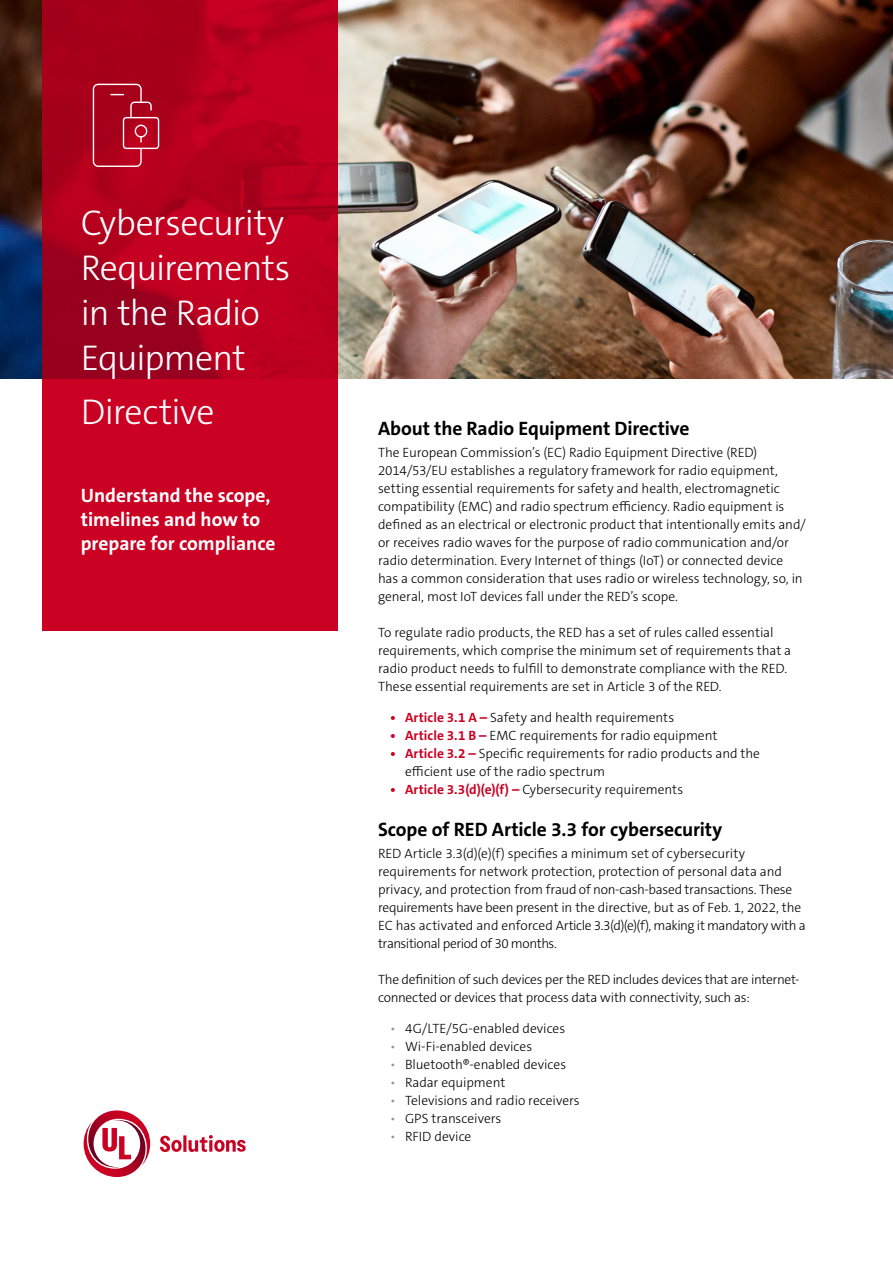
<style>
.page{position:relative;width:893px;height:1263px;background:#fff}
.page>*{position:absolute;margin:0;border:0;box-sizing:border-box;transform-origin:0 0}
.t1{font:300 36px/45px "The Sans C5";letter-spacing:-.02em;color:#fff}
.t2{font:700 19.5px "The Sans C5";letter-spacing:-.005em;color:#000}
.t3{font:700 19.5px/24px "The Sans C5";color:#fff}
.t4{font:300 13.5px/18px "The Sans C5";letter-spacing:-.005em;color:#000}
.s1{font-weight:700;color:#ca0123}
.s2{color:#939598}
</style>
<div class="page">
<svg style="left:84px;top:1110px;width:162px;height:67px"></svg>
<img style="left:0;top:0;width:893px;height:379px">
<svg style="left:42px;top:0;width:296px;height:630px;background:#bc0020"></svg>
<svg style="left:93px;top:84px;width:66px;height:83px;background:#b51a32"></svg>
<h1 class="t1" style="left:81px;top:200px;width:211px">Cybersecurity<br>Requirements in the Radio<br>Equipment</h1>
<h1 class="t1" style="left:81px;top:389px;width:135px">Directive</h1>
<h2 class="t3" style="left:81px;top:483px;width:196px">Understand the scope, timelines and how to prepare for compliance</h2>
<h2 class="t2" style="left:378px;top:416px;width:313px">About the Radio Equipment Directive</h2>
<p class="t4" style="left:378px;top:444px;width:429px">The European Commission’s (EC) Radio Equipment Directive (RED)<br>2014/53/EU establishes a regulatory framework for radio equipment, setting essential requirements for safety and health, electromagnetic compatibility (EMC) and radio spectrum efficiency. Radio equipment is defined as an electrical or electronic product that intentionally emits and/ or receives radio waves for the purpose of radio communication and/or radio determination. Every Internet of things (IoT) or connected device has a common consideration that uses radio or wireless technology, so, in general, most IoT devices fall under the RED’s scope.</p>
<p class="t4" style="left:378px;top:624px;width:415px">To regulate radio products, the RED has a set of rules called essential requirements, which comprise the minimum set of requirements that a radio product needs to fulfill to demonstrate compliance with the RED.<br>These essential requirements are set in Article 3 of the RED.</p>
<p class="t4" style="left:390px;top:708px;width:286px"><span class="s1">• Article 3.1 A –</span> Safety and health requirements</p>
<p class="t4" style="left:390px;top:726px;width:329px"><span class="s1">• Article 3.1 B –</span> EMC requirements for radio equipment</p>
<p class="t4" style="left:405px;top:744px;width:357px;text-indent:-15px"><span class="s1">• Article 3.2 –</span> Specific requirements for radio products and the efficient use of the radio spectrum</p>
<p class="t4" style="left:390px;top:780px;width:295px"><span class="s1">• Article 3.3(d)(e)(f) –</span> Cybersecurity requirements</p>
<h2 class="t2" style="left:378px;top:817px;width:346px">Scope of RED Article 3.3 for cybersecurity</h2>
<p class="t4" style="left:378px;top:845px;width:429px">RED Article 3.3(d)(e)(f) specifies a minimum set of cybersecurity requirements for network protection, protection of personal data and privacy, and protection from fraud of non-cash-based transactions. These requirements have been present in the directive, but as of Feb. 1, 2022, the EC has activated and enforced Article 3.3(d)(e)(f), making it mandatory with a transitional period of 30 months.</p>
<p class="t4" style="left:378px;top:971px;width:423px">The definition of such devices per the RED includes devices that are internet&shy;connected or devices that process data with connectivity, such as:</p>
<p class="t4" style="left:390px;top:1019px;width:177px"><span class="s2">•</span> 4G/LTE/5G-enabled devices</p>
<p class="t4" style="left:390px;top:1037px;width:144px"><span class="s2">•</span> Wi-Fi-enabled devices</p>
<p class="t4" style="left:390px;top:1055px;width:178px"><span class="s2">•</span> Bluetooth®-enabled devices</p>
<p class="t4" style="left:390px;top:1073px;width:117px"><span class="s2">•</span> Radar equipment</p>
<p class="t4" style="left:390px;top:1091px;width:191px"><span class="s2">•</span> Televisions and radio receivers</p>
<p class="t4" style="left:390px;top:1109px;width:113px"><span class="s2">•</span> GPS transceivers</p>
<p class="t4" style="left:390px;top:1127px;width:83px"><span class="s2">•</span> RFID device</p>
</div>
